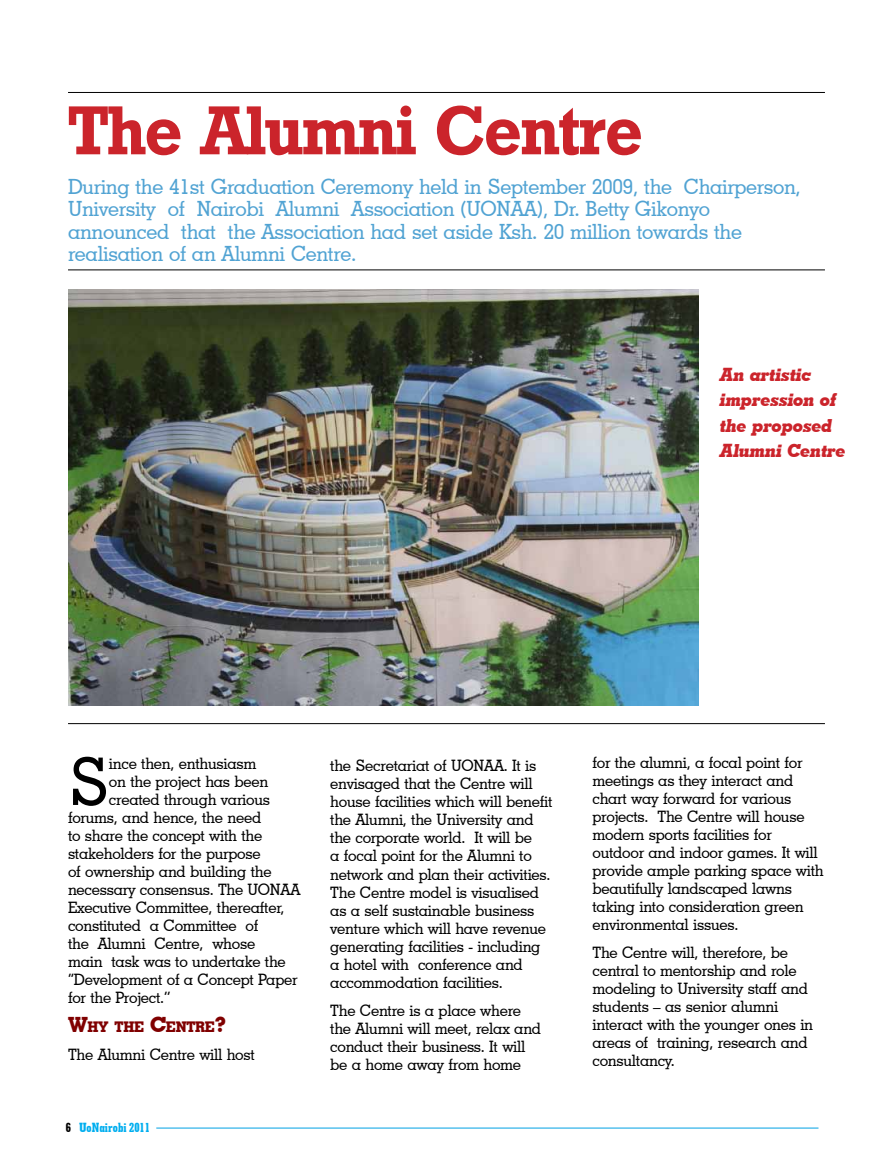
<style>
.page{position:relative;width:893px;height:1170px;background:#fff}
.page>*{position:absolute;margin:0;border:0;box-sizing:border-box;transform-origin:0 0}
.t1{font:69px "Geometric Slab 712 BT Bold A";letter-spacing:-.015em;color:#cb242b;scale:.96 1}
.t2{font:500 65.7px "Geometric Slab 703 BT";color:#000;scale:.96 1}
.t3{font:500 21px/22.5px "Geometric Slab 703 BT";letter-spacing:-.015em;color:#51a3d3;scale:.96 1}
.t4{font:18px/25.5px "Geometric Slab 703 BT Xtra Bold Ital";letter-spacing:-.015em;color:#cb242b}
.t5{font:500 15.75px/18px "Geometric Slab 703 BT";letter-spacing:-.015em;color:#000;scale:.96 1}
.t6{font:700 14.7px "Geometric Slab 703 BT Xtra";letter-spacing:-.02em;color:#800000;scale:.96 1}
.t7{font:13.5px "Geometric Slab 703 BT Xtra Bold Cond";color:#00aeef}
.s1{font-size:21px}
.s2{color:#000}
</style>
<div class="page">
<hr style="left:156px;top:1127px;width:662px;height:1px;background:#00a1e4">
<img style="left:68px;top:289px;width:631px;height:416px">
<hr style="left:68px;top:269px;width:757px;height:1px;background:#000">
<hr style="left:68px;top:723px;width:757px;height:1px;background:#000">
<hr style="left:68px;top:92px;width:757px;height:1px;background:#000">
<h1 class="t1" style="left:68px;top:88px;width:600px">The Alumni Centre</h1>
<p class="t3" style="left:68px;top:175px;width:765px">During the 41st Graduation Ceremony held in September 2009, the Chairperson, University of Nairobi Alumni Association (UONAA), Dr. Betty Gikonyo announced that the Association had set aside Ksh. 20 million towards the realisation of an Alumni Centre.</p>
<p class="t4" style="left:720px;top:361px;width:127px">An artistic impression of the proposed<br>Alumni Centre</p>
<h2 class="t2" style="left:68px;top:741px;width:45px">S</h2>
<p class="t5" style="left:109px;top:754px;width:155px">ince then, enthusiasm</p>
<p class="t5" style="left:109px;top:772px;width:167px">on the project has been</p>
<p class="t5" style="left:109px;top:790px;width:169px">created through various</p>
<p class="t5" style="left:68px;top:808px;width:203px">forums, and hence, the need</p>
<p class="t5" style="left:68px;top:826px;width:204px">to share the concept with the</p>
<p class="t5" style="left:68px;top:844px;width:202px">stakeholders for the purpose</p>
<p class="t5" style="left:68px;top:862px;width:214px">of ownership and building the</p>
<p class="t5" style="left:68px;top:880px;width:244px">necessary consensus. The UONAA</p>
<p class="t5" style="left:68px;top:898px;width:227px">Executive Committee, thereafter,</p>
<p class="t5" style="left:68px;top:916px;width:200px">constituted a Committee of</p>
<p class="t5" style="left:68px;top:934px;width:196px">the Alumni Centre, whose</p>
<p class="t5" style="left:68px;top:952px;width:228px">main task was to undertake the</p>
<p class="t5" style="left:68px;top:970px;width:241px">‘‘Development of a Concept Paper</p>
<p class="t5" style="left:68px;top:988px;width:108px">for the Project.’’</p>
<p class="t6" style="left:68px;top:1017px;width:167px"><span class="s1">W</span>HY THE <span class="s1">C</span>ENTRE<span class="s1">?</span></p>
<p class="t5" style="left:68px;top:1045px;width:196px">The Alumni Centre will host</p>
<p class="t7" style="left:66px;top:1118px;width:86px"><span class="s2">6</span> UoNairobi 2011</p>
<p class="t5" style="left:330px;top:756px;width:233px">the Secretariat of UONAA. It is envisaged that the Centre will house facilities which will benefit the Alumni, the University and the corporate world. It will be<br>a focal point for the Alumni to network and plan their activities.<br>The Centre model is visualised as a self sustainable business venture which will have revenue generating facilities - including a hotel with conference and accommodation facilities.</p>
<p class="t5" style="left:330px;top:1001px;width:221px">The Centre is a place where the Alumni will meet, relax and conduct their business. It will be a home away from home</p>
<p class="t5" style="left:592px;top:752px;width:242px">for the alumni, a focal point for meetings as they interact and chart way forward for various projects. The Centre will house modern sports facilities for outdoor and indoor games. It will provide ample parking space with beautifully landscaped lawns taking into consideration green environmental issues.</p>
<p class="t5" style="left:592px;top:943px;width:231px">The Centre will, therefore, be central to mentorship and role modeling to University staff and students – as senior alumni interact with the younger ones in areas of training, research and consultancy.</p>
</div>
